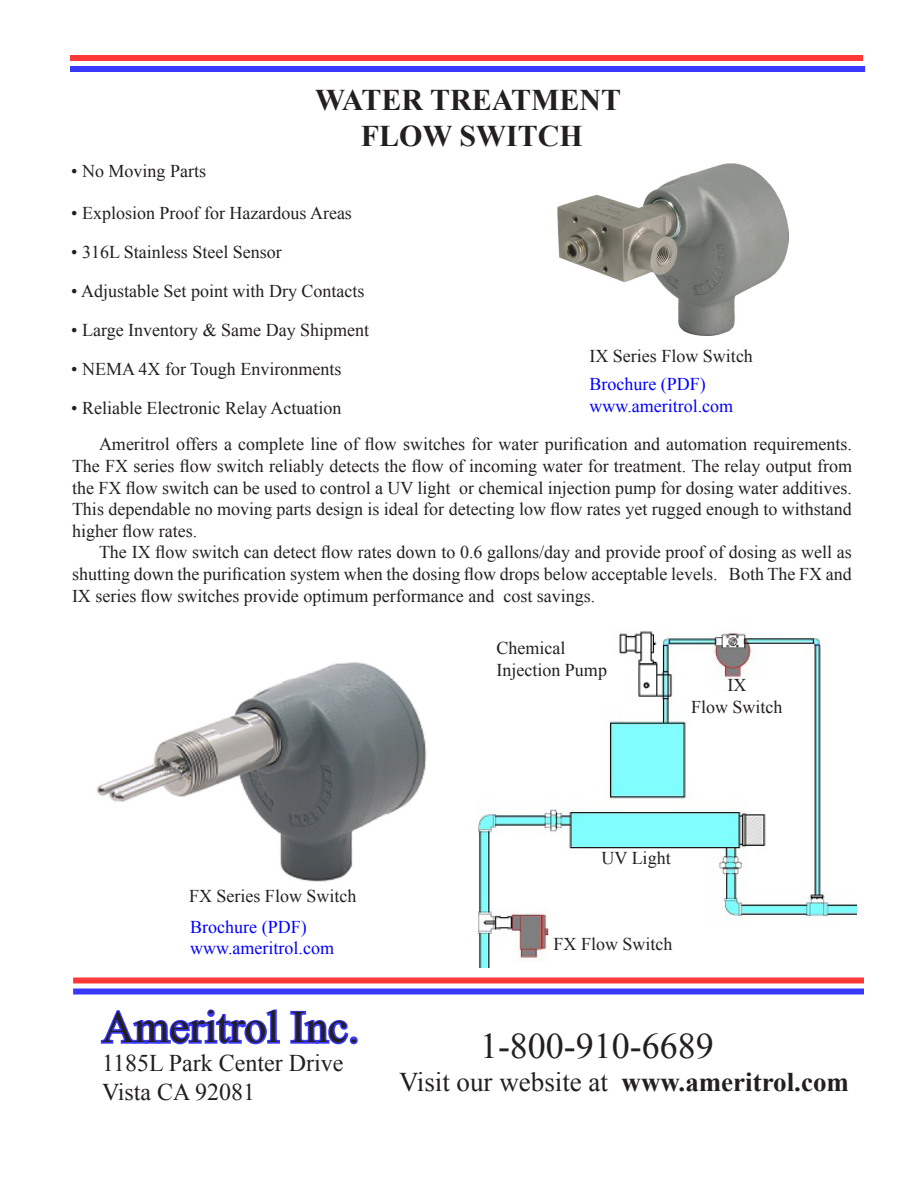
<style>
.page{position:relative;width:918px;height:1188px;background:#fff}
.page>*{position:absolute;margin:0;border:0;box-sizing:border-box;transform-origin:0 0}
.t1{font:45px "Times New Roman";color:#231f20}
.t2{font:36px "Times New Roman";color:#231f20}
.t3{font:700 30px "Times New Roman";color:#231f20}
.t4{font:27px "Times New Roman";color:#231f20}
.t5{font:24px "Times New Roman";color:#231f20}
.t6{font:18px/21.6px "Times New Roman";color:#231f20;text-align:justify}
.t7{font:18px "Times New Roman";color:#0000fc}
.t8{font:18px "Times New Roman";color:#00f}
.s1{font-weight:700}
</style>
<div class="page">
<svg style="left:100px;top:1009px;width:180px;height:36px"></svg>
<svg style="left:290px;top:1010px;width:68px;height:35px"></svg>
<div style="left:70px;top:55px;width:793px;height:6px;background:#ff3838"></div>
<div style="left:70px;top:66px;width:795px;height:6px;background:#3838ff"></div>
<div style="left:73px;top:978px;width:791px;height:6px;background:#ff3838"></div>
<div style="left:73px;top:988px;width:791px;height:6px;background:#3838ff"></div>
<img style="left:558px;top:164px;width:231px;height:172px">
<img style="left:96px;top:662px;width:331px;height:220px">
<img style="left:478px;top:631px;width:378px;height:337px">
<p class="t3" style="left:315px;top:79px;width:307px">WATER TREATMENT</p>
<p class="t3" style="left:361px;top:115px;width:223px">FLOW SWITCH</p>
<p class="t6" style="left:71px;top:160px;width:136px">• No Moving Parts</p>
<p class="t6" style="left:71px;top:201px;width:282px">• Explosion Proof for Hazardous Areas</p>
<p class="t6" style="left:71px;top:240px;width:212px">• 316L Stainless Steel Sensor</p>
<p class="t6" style="left:71px;top:279px;width:295px">• Adjustable Set point with Dry Contacts</p>
<p class="t6" style="left:71px;top:318px;width:299px">• Large Inventory &amp; Same Day Shipment</p>
<p class="t6" style="left:71px;top:357px;width:272px">• NEMA 4X for Tough Environments</p>
<p class="t6" style="left:71px;top:396px;width:272px">• Reliable Electronic Relay Actuation</p>
<p class="t6" style="left:72px;top:433px;width:782px;text-indent:27px">Ameritrol offers a complete line of flow switches for water purification and automation requirements.<br>The FX series flow switch reliably detects the flow of incoming water for treatment. The relay output from the FX flow switch can be used to control a UV light or chemical injection pump for dosing water additives.<br>This dependable no moving parts design is ideal for detecting low flow rates yet rugged enough to withstand higher flow rates.</p>
<p class="t6" style="left:72px;top:541px;width:781px;text-indent:27px">The IX flow switch can detect flow rates down to 0.6 gallons/day and provide proof of dosing as well as shutting down the purification system when the dosing flow drops below acceptable levels. Both The FX and IX series flow switches provide optimum performance and cost savings.</p>
<p class="t6" style="left:590px;top:345px;width:165px">IX Series Flow Switch</p>
<p class="t8" style="left:590px;top:372px;width:118px">Brochure (PDF)</p>
<p class="t7" style="left:590px;top:394px;width:145px">www.ameritrol.com</p>
<p class="t6" style="left:496px;top:637px;width:70px">Chemical</p>
<p class="t6" style="left:496px;top:659px;width:112px">Injection Pump</p>
<p class="t6" style="left:727px;top:674px;width:20px">IX</p>
<p class="t6" style="left:691px;top:696px;width:93px">Flow Switch</p>
<p class="t6" style="left:189px;top:885px;width:169px">FX Series Flow Switch</p>
<p class="t8" style="left:190px;top:914px;width:118px">Brochure (PDF)</p>
<p class="t7" style="left:190px;top:936px;width:145px">www.ameritrol.com</p>
<p class="t1" style="left:102px;top:997px;width:259px">Ameritrol Inc.</p>
<p class="t5" style="left:102px;top:1047px;width:243px">1185L Park Center Drive</p>
<p class="t5" style="left:102px;top:1076px;width:155px">Vista CA 92081</p>
<p class="t6" style="left:602px;top:847px;width:71px">UV Light</p>
<p class="t6" style="left:554px;top:933px;width:121px">FX Flow Switch</p>
<p class="t2" style="left:480px;top:1022px;width:235px">1-800-910-6689</p>
<p class="t4" style="left:399px;top:1064px;width:452px">Visit our website at <span class="s1">www.ameritrol.com</span></p>
</div>
